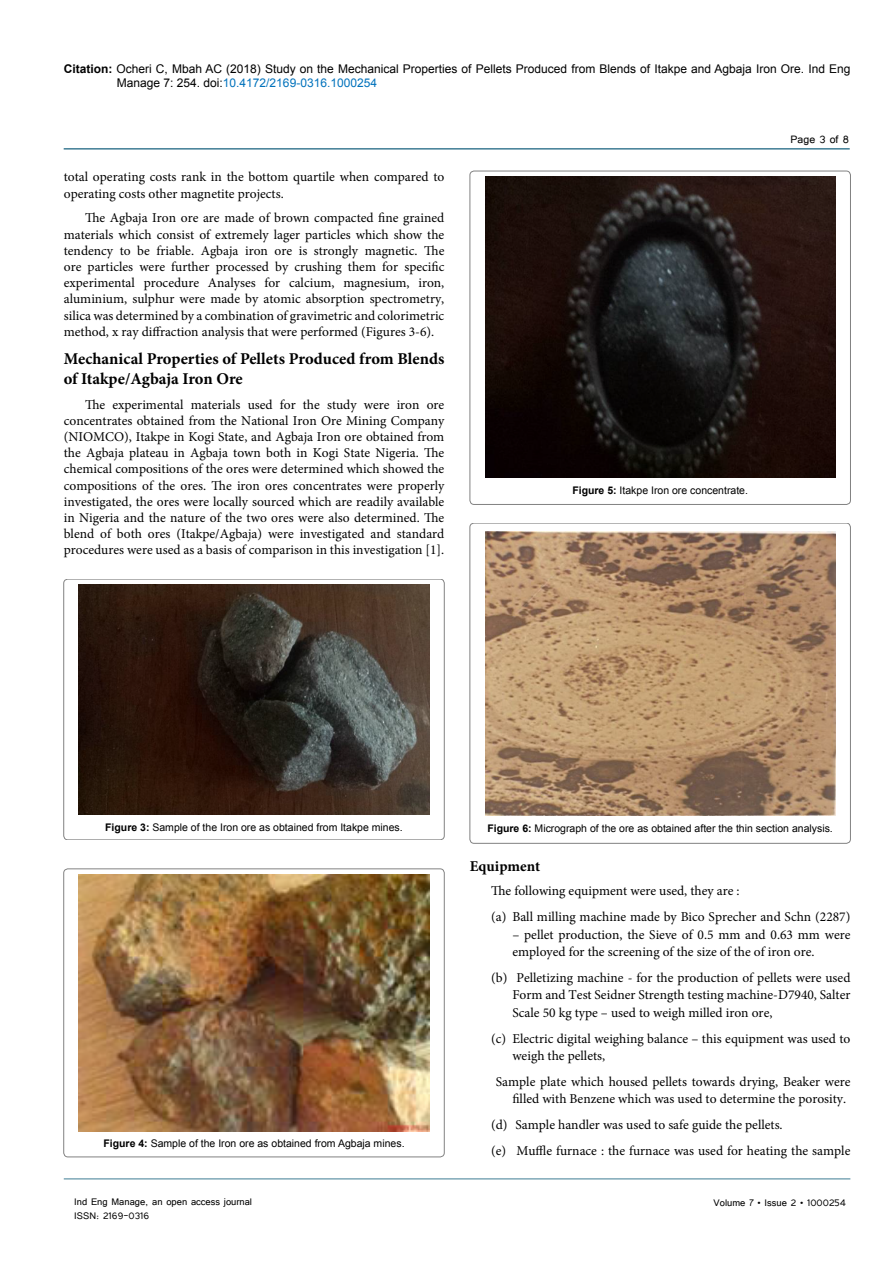
<style>
.page{position:relative;width:893px;height:1263px;background:#fff}
.page>*{position:absolute;margin:0;border:0;box-sizing:border-box;transform-origin:0 0}
.t1{font:700 16.5px/19.8px "Minion Pro";color:#000}
.t2{font:700 15px "Minion Pro";color:#000}
.t3{font:13.5px/16.2px "Minion Pro";color:#000}
.t4{font:13.5px "Tunga";color:#000}
.t5{font:12px/14.4px "Arial";color:#000}
.t6{font:12px "Tunga";color:#000}
.t7{font:10.5px "Arial";color:#000}
.s1{font-weight:700}
.s2{color:#0072bc}
</style>
<div class="page">
<hr style="left:64px;top:148px;width:786px;height:2px;background:#3e7c94">
<hr style="left:64px;top:1179px;width:786px;height:1px;background:#3e7c94">
<div style="left:64px;top:579px;width:380px;height:261px;border:1px solid #000;border-radius:4px"></div>
<img style="left:79px;top:585px;width:350px;height:229px">
<div style="left:64px;top:869px;width:380px;height:288px;border:1px solid #000;border-radius:4px"></div>
<img style="left:79px;top:874px;width:350px;height:257px">
<div style="left:470px;top:171px;width:380px;height:333px;border:1px solid #000;border-radius:4px"></div>
<img style="left:485px;top:177px;width:350px;height:301px">
<div style="left:470px;top:523px;width:380px;height:320px;border:1px solid #000;border-radius:4px"></div>
<img style="left:485px;top:531px;width:350px;height:284px">
<p class="t5" style="left:117px;top:61px;width:735px;text-indent:-53px"><span class="s1">Citation:</span> Ocheri C, Mbah AC (2018) Study on the Mechanical Properties of Pellets Produced from Blends of Itakpe and Agbaja Iron Ore. Ind Eng<br>Manage 7: 254. doi:<span class="s2">10.4172/2169-0316.1000254</span></p>
<p class="t3" style="left:64px;top:169px;width:382px">total operating costs rank in the bottom quartile when compared to operating costs other magnetite projects.</p>
<p class="t3" style="left:64px;top:210px;width:382px;text-align:justify;text-indent:21px">The Agbaja Iron ore are made of brown compacted fine grained materials which consist of extremely lager particles which show the tendency to be friable. Agbaja iron ore is strongly magnetic. The ore particles were further processed by crushing them for specific experimental procedure Analyses for calcium, magnesium, iron, aluminium, sulphur were made by atomic absorption spectrometry, silica was determined by a combination of gravimetric and colorimetric method, x ray diffraction analysis that were performed (Figures 3-6).</p>
<p class="t1" style="left:64px;top:349px;width:382px">Mechanical Properties of Pellets Produced from Blends of Itakpe/Agbaja Iron Ore</p>
<p class="t3" style="left:64px;top:396px;width:382px;text-align:justify;text-indent:21px">The experimental materials used for the study were iron ore concentrates obtained from the National Iron Ore Mining Company (NIOMCO), Itakpe in Kogi State, and Agbaja Iron ore obtained from the Agbaja plateau in Agbaja town both in Kogi State Nigeria. The chemical compositions of the ores were determined which showed the compositions of the ores. The iron ores concentrates were properly investigated, the ores were locally sourced which are readily available in Nigeria and the nature of the two ores were also determined. The blend of both ores (Itakpe/Agbaja) were investigated and standard procedures were used as a basis of comparison in this investigation [1].</p>
<p class="t4" style="left:791px;top:131px;width:60px">Page 3 of 8</p>
<p class="t7" style="left:572px;top:483px;width:177px"><span class="s1">Figure 5:</span> Itakpe Iron ore concentrate.</p>
<p class="t7" style="left:105px;top:820px;width:299px"><span class="s1">Figure 3:</span> Sample of the Iron ore as obtained from Itakpe mines.</p>
<p class="t7" style="left:103px;top:1137px;width:303px"><span class="s1">Figure 4:</span> Sample of the Iron ore as obtained from Agbaja mines.</p>
<p class="t7" style="left:487px;top:821px;width:347px"><span class="s1">Figure 6:</span> Micrograph of the ore as obtained after the thin section analysis.</p>
<p class="t2" style="left:470px;top:855px;width:72px">Equipment</p>
<p class="t3" style="left:491px;top:878px;width:361px;line-height:26px">The following equipment were used, they are :<br>(a) Ball milling machine made by Bico Sprecher and Schn (2287)</p>
<p class="t3" style="left:512px;top:926px;width:340px;line-height:17.4px">– pellet production, the Sieve of 0.5 mm and 0.63 mm were employed for the screening of the size of the of iron ore.</p>
<p class="t3" style="left:512px;top:969px;width:340px;line-height:17.4px;text-align:justify;text-indent:-21px">(b) Pelletizing machine - for the production of pellets were used Form and Test Seidner Strength testing machine-D7940, Salter Scale 50 kg type – used to weigh milled iron ore,</p>
<p class="t3" style="left:512px;top:1030px;width:339px;line-height:17.4px;text-indent:-21px">(c) Electric digital weighing balance – this equipment was used to weigh the pellets,</p>
<p class="t3" style="left:512px;top:1073px;width:340px;line-height:17.4px;text-indent:-17px">Sample plate which housed pellets towards drying, Beaker were filled with Benzene which was used to determine the porosity.</p>
<p class="t3" style="left:491px;top:1112px;width:361px;line-height:26px">(d) Sample handler was used to safe guide the pellets.<br>(e) Muffle furnace : the furnace was used for heating the sample</p>
<p class="t6" style="left:74px;top:1193px;width:179px">Ind Eng Manage, an open access journal</p>
<p class="t6" style="left:714px;top:1194px;width:134px">Volume 7 • Issue 2 • 1000254</p>
<p class="t6" style="left:74px;top:1208px;width:76px">ISSN: 2169-0316</p>
</div>
